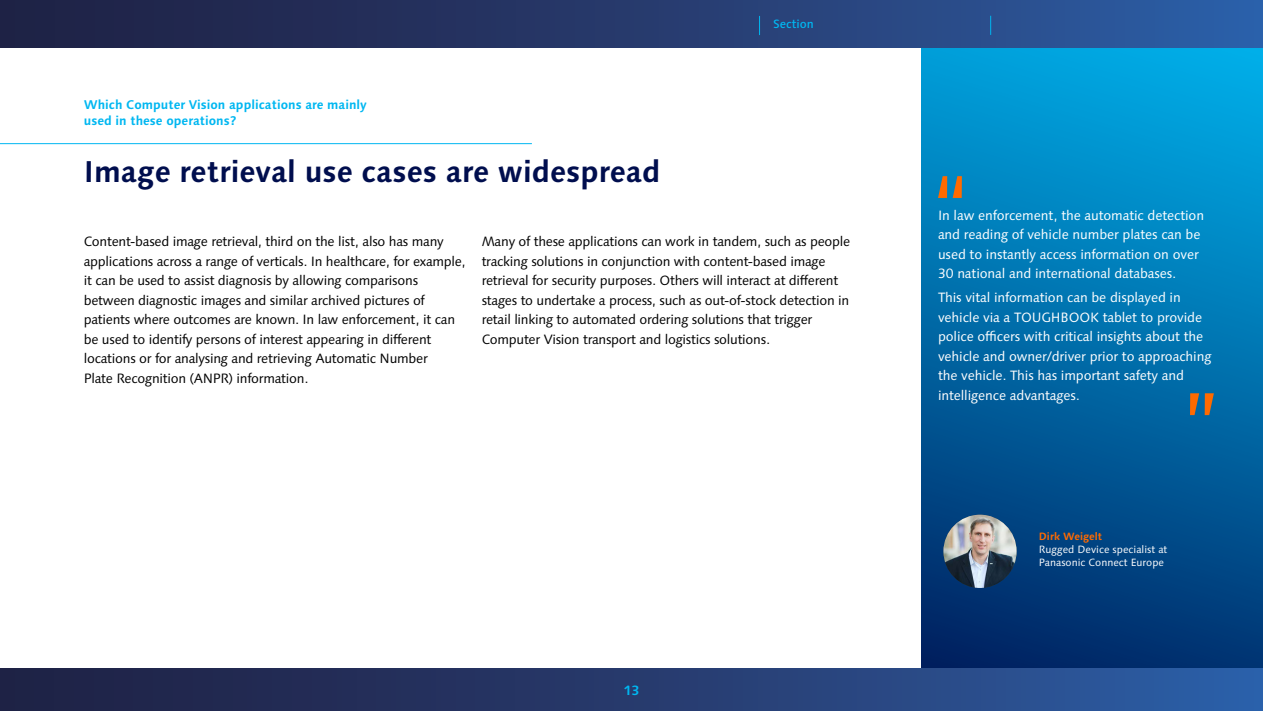
<style>
.page{position:relative;width:1263px;height:711px;background:#fff}
.page>*{position:absolute;margin:0;border:0;box-sizing:border-box;transform-origin:0 0}
.t1{font:700 30px "Syntax Next LT Pro";color:#000e4e}
.t2{font:13.5px/19.5px "Syntax Next LT Pro";letter-spacing:-.02em;color:#000}
.t3{font:13.5px/19.5px "Syntax Next LT Pro";letter-spacing:-.01em;color:#fff}
.t4{font:700 13.5px "Syntax Next LT Pro";color:#00b7f1}
.t5{font:700 12.6px/15.1px "Syntax Next LT Pro";color:#00b7f1}
.t6{font:500 12px "Syntax Next LT Pro";color:#00b7f1}
.t7{font:10.5px/12.6px "Syntax Next LT Pro";color:#fff}
.t8{font:700 10.5px "Syntax Next LT Pro";color:#ff6a00}
</style>
<div class="page">
<div style="left:921px;top:44px;width:341px;height:645px;background:linear-gradient(to bottom,#00aae5,#002666)"></div>
<hr style="left:0;top:143px;width:532px;height:1px;background:#00b7f1">
<svg style="left:938px;top:176px;width:24px;height:22px"></svg>
<svg style="left:1190px;top:393px;width:24px;height:22px"></svg>
<img style="left:943px;top:514px;width:73px;height:73px;border-radius:37px">
<div style="left:0;top:668px;width:1263px;height:42px;background:linear-gradient(to right,#1f1d3d,#2d5ca4)"></div>
<div style="left:0;top:0;width:1263px;height:47px;background:linear-gradient(to right,#1f1d3d,#2d5ca4)"></div>
<svg style="left:759px;top:16px;width:1px;height:19px"></svg>
<svg style="left:990px;top:16px;width:1px;height:19px"></svg>
<p class="t5" style="left:84px;top:97px;width:285px">Which Computer Vision applications are mainly used in these operations?</p>
<h1 class="t1" style="left:84px;top:153px;width:578px">Image retrieval use cases are widespread</h1>
<p class="t6" style="left:773px;top:17px;width:42px">Section</p>
<p class="t2" style="left:84px;top:231px;width:383px">Content-based image retrieval, third on the list, also has many applications across a range of verticals. In healthcare, for example, it can be used to assist diagnosis by allowing comparisons between diagnostic images and similar archived pictures of patients where outcomes are known. In law enforcement, it can be used to identify persons of interest appearing in different locations or for analysing and retrieving Automatic Number<br>Plate Recognition (ANPR) information.</p>
<p class="t2" style="left:482px;top:231px;width:370px">Many of these applications can work in tandem, such as people tracking solutions in conjunction with content-based image retrieval for security purposes. Others will interact at different stages to undertake a process, such as out-of-stock detection in retail linking to automated ordering solutions that trigger Computer Vision transport and logistics solutions.</p>
<p class="t4" style="left:624px;top:681px;width:17px">13</p>
<p class="t3" style="left:938px;top:205px;width:268px">In law enforcement, the automatic detection and reading of vehicle number plates can be used to instantly access information on over 30 national and international databases.</p>
<p class="t3" style="left:938px;top:287px;width:275px">This vital information can be displayed in vehicle via a TOUGHBOOK tablet to provide police officers with critical insights about the vehicle and owner/driver prior to approaching the vehicle. This has important safety and intelligence advantages.</p>
<p class="t8" style="left:1039px;top:529px;width:65px">Dirk Weigelt</p>
<p class="t7" style="left:1039px;top:542px;width:130px">Rugged Device specialist at<br>Panasonic Connect Europe</p>
</div>
